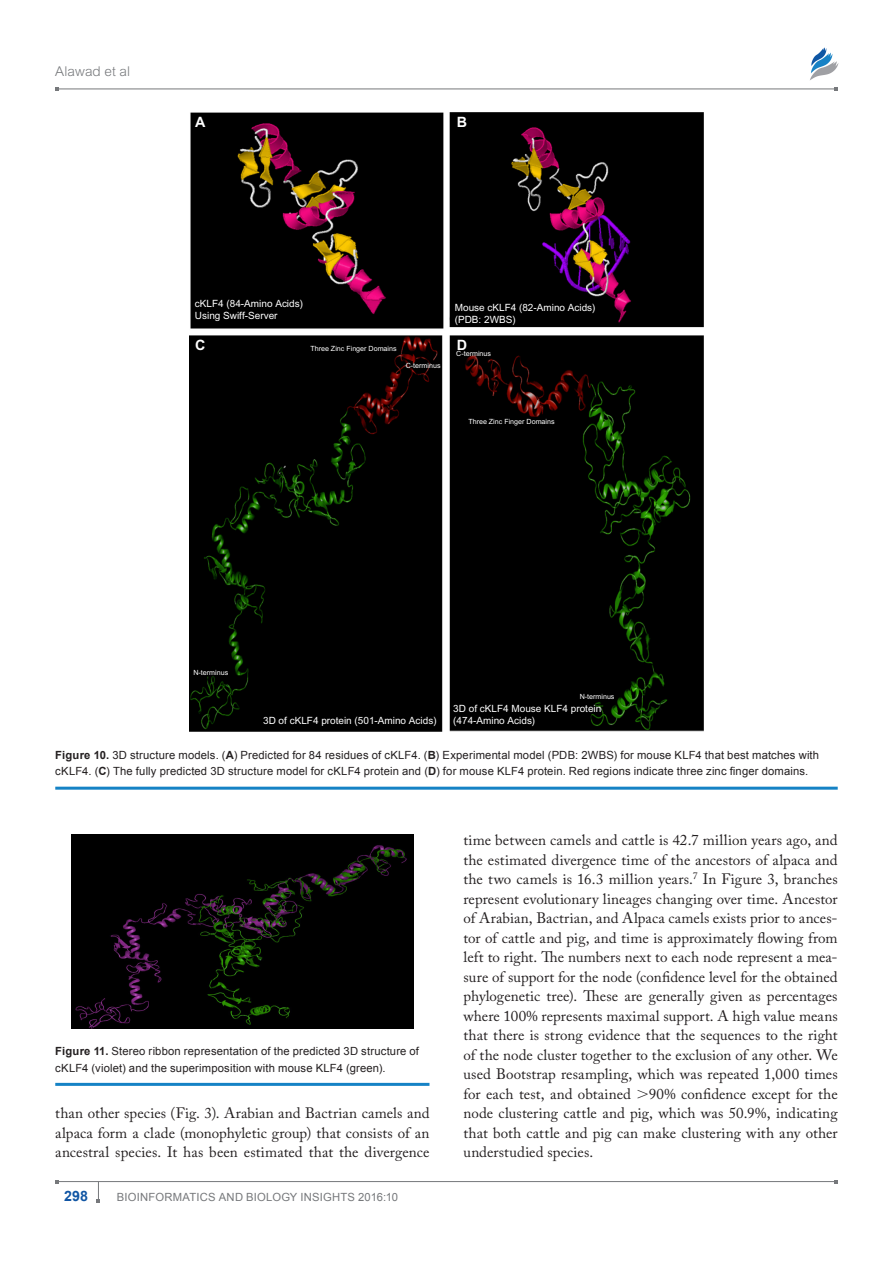
<style>
.page{position:relative;width:893px;height:1263px;background:#fff}
.page>*{position:absolute;margin:0;border:0;box-sizing:border-box;transform-origin:0 0}
.Tx{font:15px/19.5px "Adobe Caslon Pro";letter-spacing:.005em;color:#231f20;text-align:justify}
.t1{font:700 14.25px "Arial";color:#fff}
.t2{font:700 14.25px "Arial";color:#1055a4}
.t3{font:300 13.5px "Arial MT Std";letter-spacing:.005em;color:#76787b}
.FigC{font:11.25px/16.5px "Arial";letter-spacing:.015em;color:#231f20}
.t4{font:11.25px "Arial";letter-spacing:.015em;color:#76787b}
.t5{font:10.05px/12px "Arial";color:#fff}
.t6{font:7.2px "Arial";color:#fff}
.s1{font-weight:700}
.s2{font-family:"Mathematical Pi One"}
</style>
<div class="page">
<hr style="left:57px;top:89px;width:779px;height:1px;background:#76787b">
<hr style="left:57px;top:1181px;width:779px;height:1px;background:#76787b">
<img style="left:810px;top:47px;width:29px;height:33px">
<svg style="left:97px;top:1182px;width:3px;height:20px"></svg>
<hr style="left:55px;top:1083px;width:374px;height:3px;background:#1582c5">
<img style="left:71px;top:834px;width:342px;height:195px">
<hr style="left:55px;top:787px;width:783px;height:3px;background:#1582c5">
<img style="left:190px;top:113px;width:513px;height:619px">
<p class="t3" style="left:55px;top:63px;width:76px">Alawad et al</p>
<p class="t1" style="left:195px;top:113px;width:12px">A</p>
<p class="t1" style="left:457px;top:113px;width:12px">B</p>
<p class="t5" style="left:195px;top:298px;width:110px">cKLF4 (84-Amino Acids)<br>Using Swiff-Server</p>
<p class="t5" style="left:455px;top:301px;width:142px">Mouse cKLF4 (82-Amino Acids) (PDB: 2WBS)</p>
<p class="t1" style="left:195px;top:337px;width:12px">C</p>
<p class="t1" style="left:457px;top:337px;width:12px">D</p>
<p class="t6" style="left:310px;top:344px;width:88px">Three Zinc Finger Domains</p>
<p class="t6" style="left:456px;top:349px;width:36px">C-terminus</p>
<p class="t6" style="left:406px;top:361px;width:36px">C-terminus</p>
<p class="t6" style="left:468px;top:417px;width:88px">Three Zinc Finger Domains</p>
<p class="t6" style="left:193px;top:668px;width:36px">N-terminus</p>
<p class="t6" style="left:580px;top:692px;width:36px">N-terminus</p>
<p class="t5" style="left:263px;top:714px;width:175px">3D of cKLF4 protein (501-Amino Acids)</p>
<p class="t5" style="left:453px;top:702px;width:150px">3D of cKLF4 Mouse KLF4 protein (474-Amino Acids)</p>
<p class="FigC" style="left:55px;top:747px;width:765px"><span class="s1">Figure 10.</span> 3D structure models. (<span class="s1">A</span>) Predicted for 84 residues of cKLF4. (<span class="s1">B</span>) Experimental model (PDB: 2WBS) for mouse KLF4 that best matches with cKLF4. (<span class="s1">C</span>) The fully predicted 3D structure model for cKLF4 protein and (<span class="s1">D</span>) for mouse KLF4 protein. Red regions indicate three zinc finger domains.</p>
<p class="FigC" style="left:55px;top:1043px;width:366px"><span class="s1">Figure 11.</span> Stereo ribbon representation of the predicted 3D structure of cKLF4 (violet) and the superimposition with mouse KLF4 (green).</p>
<p class="Tx" style="left:55px;top:1103px;width:376px">than other species (Fig. 3). Arabian and Bactrian camels and alpaca form a clade (monophyletic group) that consists of an ancestral species. It has been estimated that the divergence</p>
<p class="t2" style="left:64px;top:1186px;width:26px">298</p>
<p class="t4" style="left:117px;top:1189px;width:283px">Bioinformatics and Biology I nsights 2016:10</p>
<p class="Tx" style="left:463px;top:830px;width:376px">time between camels and cattle is 42.7 million years ago, and the estimated divergence time of the ancestors of alpaca and the two camels is 16.3 million years.<sup>7</sup> In Figure 3, branches represent evolutionary lineages changing over time. Ancestor of Arabian, Bactrian, and Alpaca camels exists prior to ances&shy;tor of cattle and pig, and time is approximately flowing from left to right. The numbers next to each node represent a mea&shy;sure of support for the node (confidence level for the obtained phylogenetic tree). These are generally given as percentages where 100% represents maximal support. A high value means that there is strong evidence that the sequences to the right of the node cluster together to the exclusion of any other. We used Bootstrap resampling, which was repeated 1,000 times for each test, and obtained <span class="s2">.</span>90% confidence except for the node clustering cattle and pig, which was 50.9%, indicating that both cattle and pig can make clustering with any other understudied species.</p>
</div>
